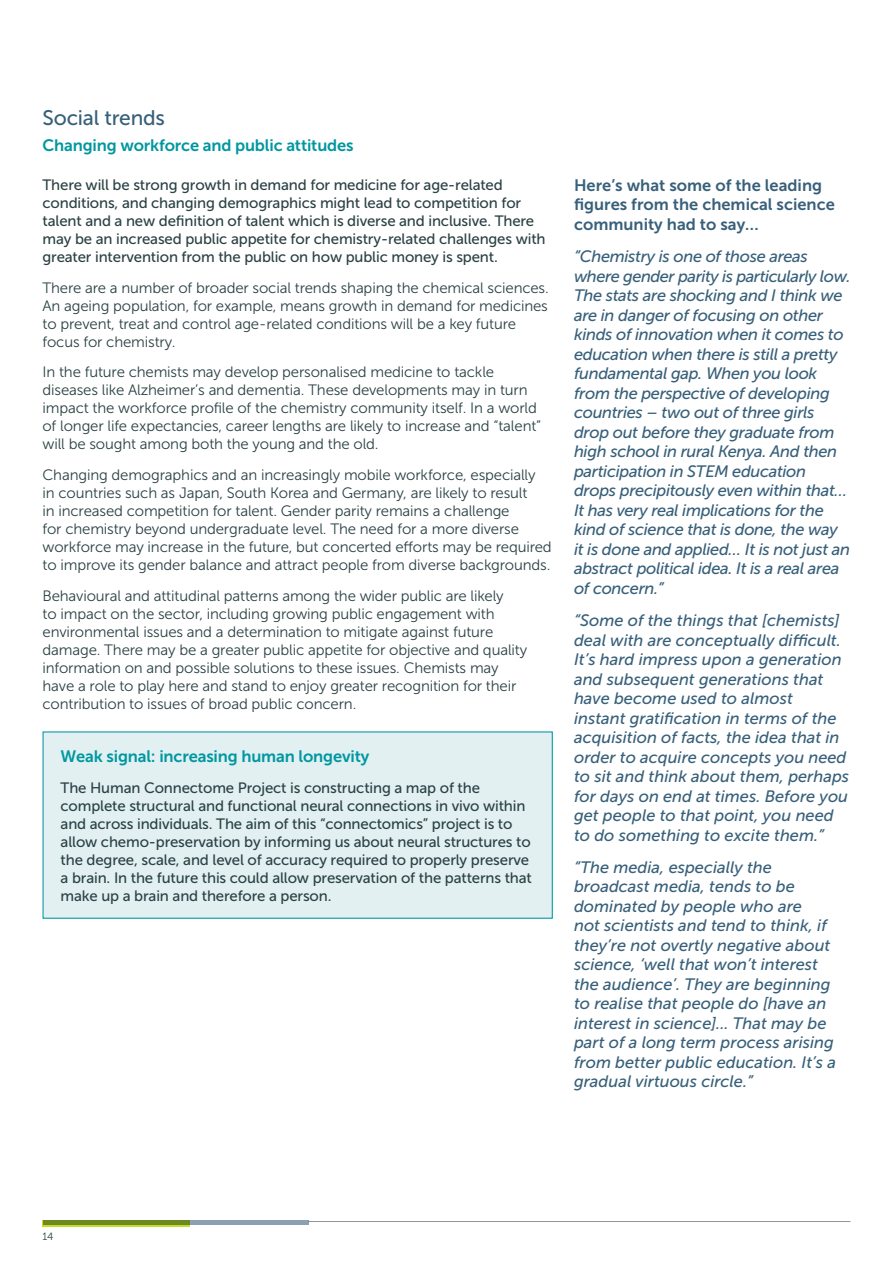
<style>
.page{position:relative;width:893px;height:1263px;background:#fff}
.page>*{position:absolute;margin:0;border:0;box-sizing:border-box;transform-origin:0 0}
.t1{font:21px "Museo Sans 500";letter-spacing:-.01em;color:#38607a}
.t2{font:italic 16.5px/19.5px "Museo Sans 500";color:#38607a}
.t3{font:italic 16.5px/19.5px "Museo Sans 500";letter-spacing:-.02em;color:#38607a}
.t4{font:16.5px/19.5px "Museo Sans 700";color:#38607a}
.t5{font:16.5px "Museo Sans 700";letter-spacing:-.01em;color:#0097a0}
.t6{font:15px/18px "Museo Sans 300";letter-spacing:-.01em;color:#2b4144}
.t7{font:15px/18px "Museo Sans 500";letter-spacing:-.01em;color:#2b4144}
.t8{font:10.5px "Museo Sans 300";color:#2b4144}
</style>
<div class="page">
<hr style="left:308px;top:1221px;width:542px;height:1px;background:#939598">
<div style="left:43px;top:1220px;width:147px;height:6px;background:#6d8a20"></div>
<svg style="left:190px;top:1220px;width:118px;height:4px"></svg>
<div style="left:43px;top:732px;width:509px;height:186px;background:#e2f0f2"></div>
<h1 class="t1" style="left:43px;top:106px;width:124px">Social trends</h1>
<p class="t5" style="left:43px;top:136px;width:313px">Changing workforce and public attitudes</p>
<p class="t7" style="left:43px;top:176px;width:505px">There will be strong growth in demand for medicine for age-related conditions, and changing demographics might lead to competition for talent and a new definition of talent which is diverse and inclusive. There may be an increased public appetite for chemistry-related challenges with greater intervention from the public on how public money is spent.</p>
<p class="t6" style="left:43px;top:279px;width:508px">There are a number of broader social trends shaping the chemical sciences.<br>An ageing population, for example, means growth in demand for medicines to prevent, treat and control age-related conditions will be a key future focus for chemistry.</p>
<p class="t6" style="left:43px;top:363px;width:500px">In the future chemists may develop personalised medicine to tackle diseases like Alzheimer’s and dementia. These developments may in turn impact the workforce profile of the chemistry community itself. In a world of longer life expectancies, career lengths are likely to increase and “talent” will be sought among both the young and the old.</p>
<p class="t6" style="left:43px;top:466px;width:511px">Changing demographics and an increasingly mobile workforce, especially<br>in countries such as Japan, South Korea and Germany, are likely to result<br>in increased competition for talent. Gender parity remains a challenge<br>for chemistry beyond undergraduate level. The need for a more diverse workforce may increase in the future, but concerted efforts may be required to improve its gender balance and attract people from diverse backgrounds.</p>
<p class="t6" style="left:43px;top:587px;width:486px">Behavioural and attitudinal patterns among the wider public are likely<br>to impact on the sector, including growing public engagement with environmental issues and a determination to mitigate against future damage. There may be a greater public appetite for objective and quality information on and possible solutions to these issues. Chemists may have a role to play here and stand to enjoy greater recognition for their contribution to issues of broad public concern.</p>
<p class="t5" style="left:61px;top:747px;width:310px">Weak signal: increasing human longevity</p>
<p class="t7" style="left:61px;top:778px;width:473px">The H uman Connectome Project is constructing a map of the complete structural and functional neural connections in vivo within and across individuals. The aim of this “connectomics” project is to allow chemo-preservation by informing us about neural structures to the degree, scale, and level of accuracy required to properly preserve a brain. I n the future this could allow preservation of the patterns that make up a brain and therefore a person.</p>
<p class="t4" style="left:574px;top:175px;width:262px">Here’s what some of the leading figures from the chemical science community had to say…</p>
<p class="t3" style="left:574px;top:247px;width:278px">“Chemistry is one of those areas where gender parity is particularly low.<br>The stats are shocking and I think we are in danger of focusing on other kinds of innovation when it comes to education when there is still a pretty fundamental gap. When you look from the perspective of developing countries – two out of three girls drop out before they graduate from high school in rural Kenya. And then participation in STEM education drops precipitously even within that… It has very real implications for the kind of science that is done, the way it is done and applied… It is not just an abstract political idea. It is a real area of concern.”</p>
<p class="t2" style="left:574px;top:611px;width:277px">“Some of the things that [chemists] deal with are conceptually difficult.<br>It’s hard impress upon a generation and subsequent generations that have become used to almost<br>instant gratification in terms of the acquisition of facts, the idea that in order to acquire concepts you need to sit and think about them, perhaps for days on end at times. Before you get people to that point, you need to do something to excite them.”</p>
<p class="t2" style="left:574px;top:857px;width:264px">“The media, especially the broadcast media, tends to be dominated by people who are<br>not scientists and tend to think, if they’re not overtly negative about science, ‘well that won’t interest the audience’. They are beginning to realise that people do [have an interest in science]... That may be part of a long term process arising from better public education. It’s a gradual virtuous circle.”</p>
<p class="t8" style="left:43px;top:1231px;width:12px">14</p>
</div>
